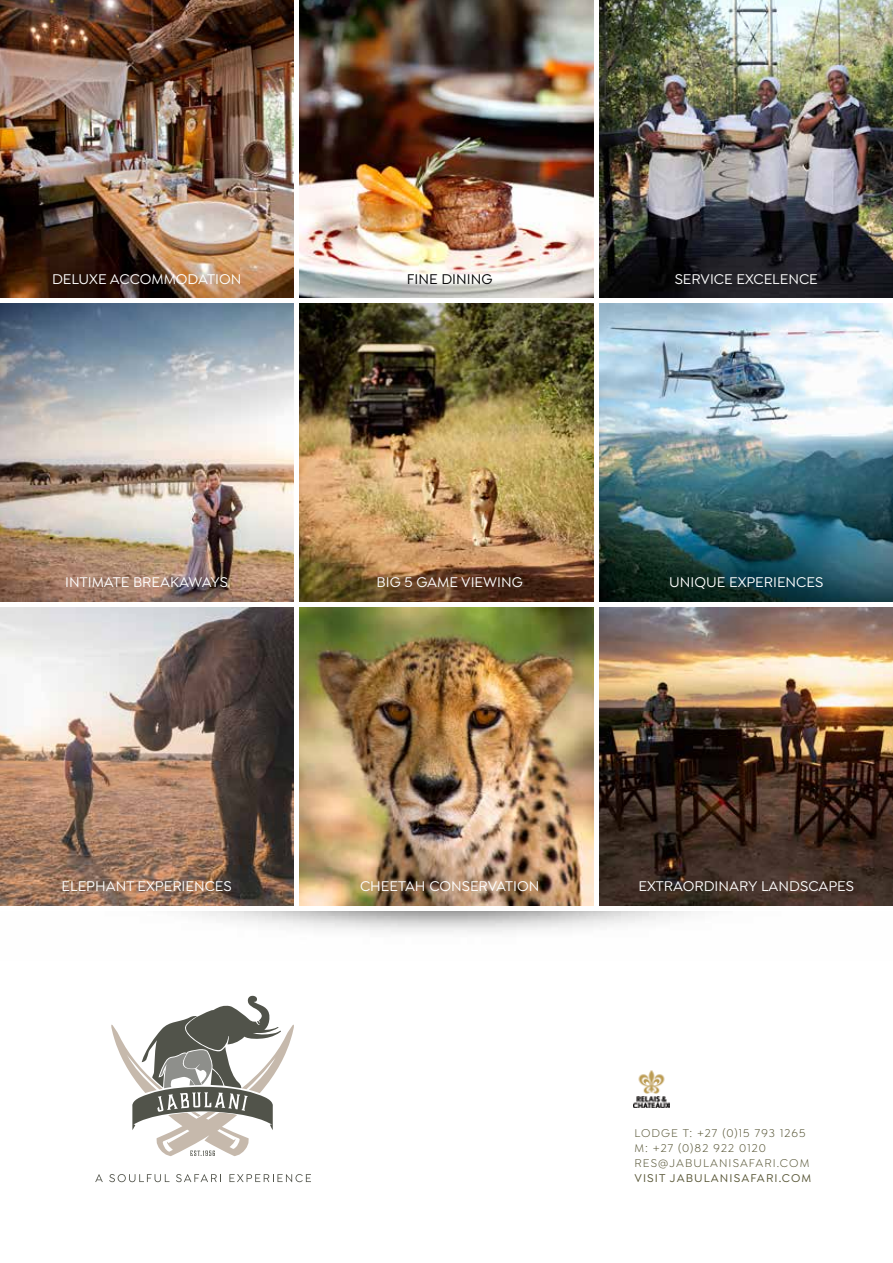
<style>
.page{position:relative;width:893px;height:1263px;background:#fff}
.page>*{position:absolute;margin:0;border:0;box-sizing:border-box;transform-origin:0 0}
.t1{font:500 15px "Isidora Sans";color:#fff}
.t2{font:500 15px "Isidora Sans";color:#000}
.t3{font:12px/15px "Isidora Sans";letter-spacing:.09em;color:#565434}
.t4{font:500 12px "Isidora Sans";letter-spacing:.09em;color:#565434}
</style>
<div class="page">
<img style="left:634px;top:1070px;width:36px;height:38px">
<img style="left:300px;top:0;width:293px;height:298px">
<img style="left:300px;top:304px;width:293px;height:297px">
<img style="left:300px;top:607px;width:293px;height:298px">
<img style="left:600px;top:0;width:293px;height:298px">
<img style="left:600px;top:304px;width:293px;height:297px">
<img style="left:600px;top:607px;width:293px;height:298px">
<img style="left:0;top:0;width:293px;height:298px">
<img style="left:0;top:304px;width:293px;height:297px">
<img style="left:0;top:607px;width:293px;height:298px">
<svg style="left:111px;top:995px;width:183px;height:161px"></svg>
<svg style="left:95px;top:1174px;width:8px;height:8px"></svg>
<svg style="left:109px;top:1174px;width:60px;height:8px"></svg>
<svg style="left:176px;top:1174px;width:45px;height:8px"></svg>
<svg style="left:229px;top:1174px;width:82px;height:8px"></svg>
<p class="t1" style="left:52px;top:270px;width:191px">DELUXE ACCOMMODATION</p>
<p class="t2" style="left:407px;top:270px;width:87px">FINE DINING</p>
<p class="t1" style="left:675px;top:270px;width:145px">SERVICE EXCELENCE</p>
<p class="t1" style="left:65px;top:574px;width:164px">INTIMATE BREAKAWAYS</p>
<p class="t1" style="left:377px;top:574px;width:148px">BIG 5 GAME VIEWING</p>
<p class="t1" style="left:669px;top:574px;width:156px">UNIQUE EXPERIENCES</p>
<p class="t1" style="left:62px;top:878px;width:172px">ELEPHANT EXPERIENCES</p>
<p class="t1" style="left:360px;top:878px;width:181px">CHEETAH CONSERVATION</p>
<p class="t1" style="left:638px;top:878px;width:217px">EXTRAORDINARY LANDSCAPES</p>
<p class="t3" style="left:634px;top:1126px;width:176px">LODGE T: +27 (0)15 793 1265<br>M: +27 (0)82 922 0120<br>RES@JABULANISAFARI.COM</p>
<p class="t4" style="left:634px;top:1171px;width:178px">VISIT JABULANISAFARI.COM</p>
</div>
